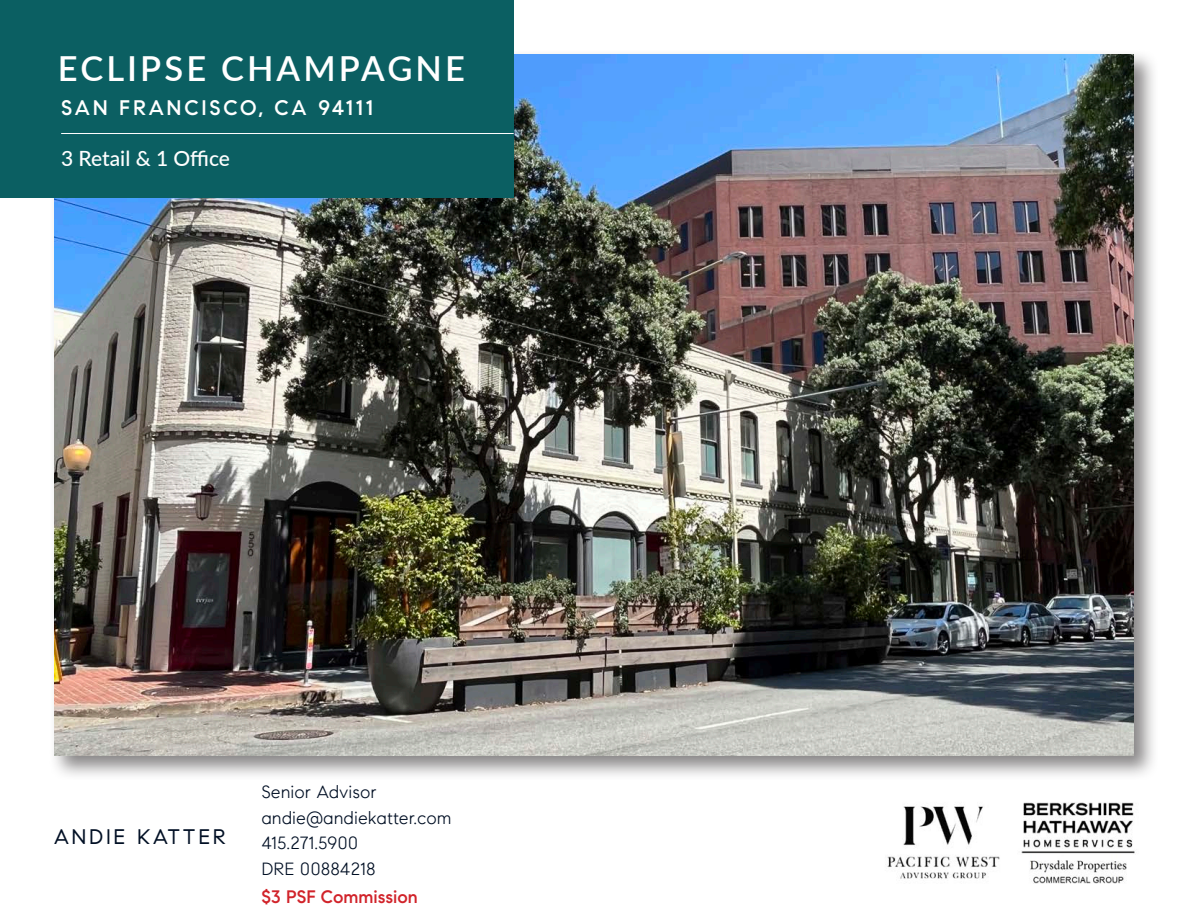
<style>
.page{position:relative;width:1188px;height:918px;background:#fff}
.page>*{position:absolute;margin:0;border:0;box-sizing:border-box;transform-origin:0 0}
.t1{font:600 34.5px "Lato";letter-spacing:.09em;color:#fff}
.t2{font:500 21px "Compass Sans";letter-spacing:.13em;color:#fff}
.t3{font:500 21px "Lato";color:#fff}
.t4{font:21px "Compass Sans";letter-spacing:.13em;color:#000f24}
.t5{font:300 18px "Compass Sans";color:#000f24}
.t6{font:500 18px "Compass Sans";color:#d1232a}
</style>
<div class="page">
<div style="left:48px;top:48px;width:1111px;height:733px;background:#231f20;opacity:.54"></div>
<img style="left:54px;top:54px;width:1080px;height:702px">
<div style="left:0;top:0;width:514px;height:198px;background:#0b5f62"></div>
<img style="left:887px;top:802px;width:248px;height:82px">
<hr style="left:61px;top:133px;width:453px;height:1px;background:#fff">
<p class="t1" style="left:58px;top:43px;width:409px">ECLIPSE CHAMPAGNE</p>
<p class="t2" style="left:61px;top:95px;width:314px">SAN FRANCISCO, CA 94111</p>
<p class="t3" style="left:61px;top:143px;width:170px">3 Retail &amp; 1 Office</p>
<p class="t4" style="left:54px;top:824px;width:173px">ANDIE KATTER</p>
<p class="t5" style="left:261px;top:782px;width:117px">Senior Advisor</p>
<p class="t5" style="left:261px;top:807px;width:192px">andie@andiekatter.com</p>
<p class="t5" style="left:261px;top:833px;width:98px">415.271.5900</p>
<p class="t5" style="left:261px;top:858px;width:116px">DRE 00884218</p>
<p class="t6" style="left:261px;top:886px;width:158px">$3 PSF Commission</p>
</div>
